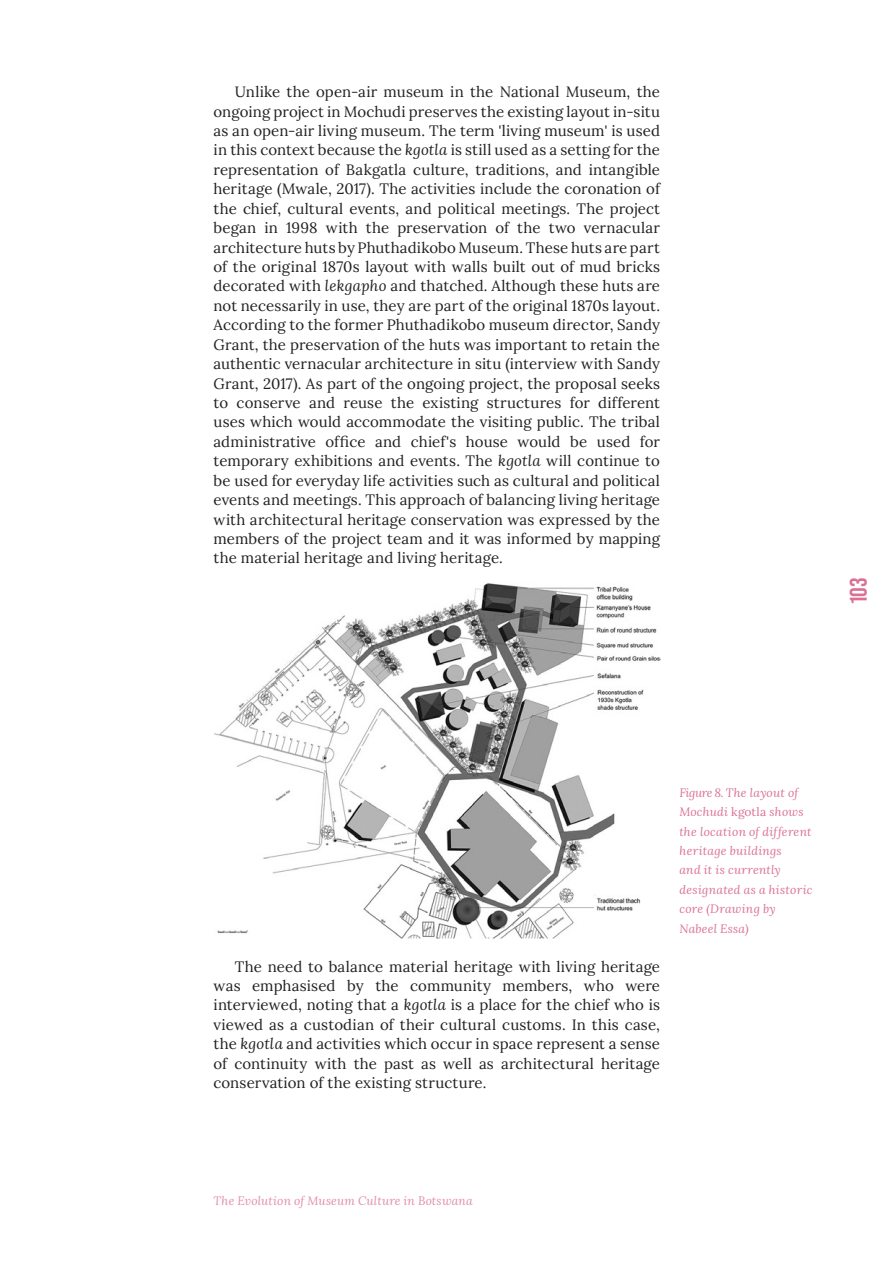
<style>
.page{position:relative;width:893px;height:1263px;background:#fff}
.page>*{position:absolute;margin:0;border:0;box-sizing:border-box;transform-origin:0 0}
.t1{font:24px "Bebas Neue";color:#db7093}
._1-Body{font:15px/19.5px "Lora";letter-spacing:.01em;color:#231f20;text-align:justify}
._1-Figure_Caption{font:italic 12px/19.5px "Lora";letter-spacing:.02em;color:#db7093}
.t2{font:italic 12px "Lora";letter-spacing:.01em;color:#e28da9}
.s1{font-style:italic}
.s2{font-style:normal}
</style>
<div class="page">
<img style="left:214px;top:583px;width:446px;height:355px">
<p class="_1-Body" style="left:214px;top:81px;width:448px;text-indent:21px">Unlike the open-air museum in the National Museum, the ongoing project in Mochudi preserves the existing layout in-situ as an open-air living museum. The term 'living museum' is used in this context because the <span class="s1">kgotla</span> is still used as a setting for the representation of Bakgatla culture, traditions, and intangible heritage (Mwale, 2017). The activities include the coronation of the chief, cultural events, and political meetings. The project began in 1998 with the preservation of the two vernacular architecture huts by Phuthadikobo Museum. These huts are part of the original 1870s layout with walls built out of mud bricks decorated with <span class="s1">lekgapho</span> and thatched. Although these huts are not necessarily in use, they are part of the original 1870s layout.<br>According to the former Phuthadikobo museum director, Sandy Grant, the preservation of the huts was important to retain the authentic vernacular architecture in situ (interview with Sandy Grant, 2017). As part of the ongoing project, the proposal seeks to conserve and reuse the existing structures for different uses which would accommodate the visiting public. The tribal administrative office and chief's house would be used for temporary exhibitions and events. The <span class="s1">kgotla</span> will continue to be used for everyday life activities such as cultural and political events and meetings. This approach of balancing living heritage with architectural heritage conservation was expressed by the members of the project team and it was informed by mapping the material heritage and living heritage.</p>
<h1 class="t1" style="left:845px;top:605px;width:30px;rotate:-90deg">103</h1>
<p class="_1-Body" style="left:214px;top:955px;width:448px;text-indent:21px">The need to balance material heritage with living heritage was emphasised by the community members, who were interviewed, noting that a <span class="s1">kgotla</span> is a place for the chief who is viewed as a custodian of their cultural customs. In this case, the <span class="s1">kgotla</span> and activities which occur in space represent a sense of continuity with the past as well as architectural heritage conservation of the existing structure.</p>
<p class="_1-Figure_Caption" style="left:679px;top:782px;width:135px">Figure 8. The layout of<br>Mochudi <span class="s2">kgotla</span> shows the location of different heritage buildings<br>and it is currently designated as a historic core (Drawing by<br>Nabeel Essa)</p>
<p class="t2" style="left:214px;top:1192px;width:261px">The Evolution of Museum Culture in Botswana</p>
</div>
